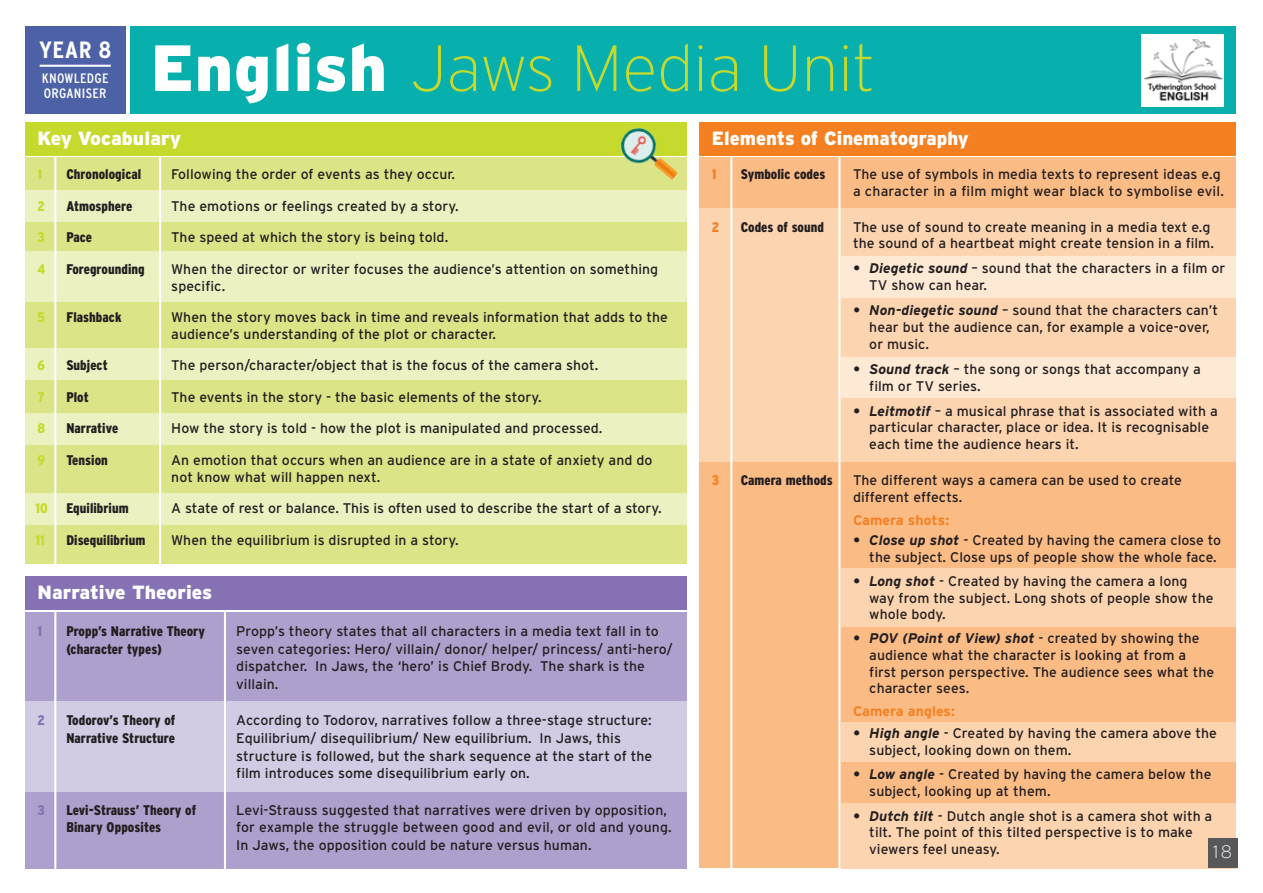
<style>
.page{position:relative;width:1263px;height:893px;background:#fff}
.page>*{position:absolute;margin:0;border:0;box-sizing:border-box;transform-origin:0 0}
.t1{font:200 65.1px "Interstate";letter-spacing:-.005em;color:#c6d92d}
.t2{font:700 23.55px "Interstate Condensed";color:#fff;scale:1.07 1}
.t3{font:900 19.05px "Interstate";color:#fff}
.t4{font:900 19.05px "Interstate";color:#fff;scale:.96 1}
.t5{font:200 18px "Interstate";color:#fff}
.t6{font:13.95px/16.8px "Interstate";letter-spacing:.005em;color:#231f20}
.t7{font:900 13.95px "Interstate Condensed";letter-spacing:.005em;color:#231f20}
.t8{font:700 13.95px "Interstate";letter-spacing:.005em;color:#f58021}
.t9{font:900 13.95px "Interstate Condensed";color:#c6d92d}
.t10{font:900 13.95px "Interstate Condensed";color:#8571b3}
.t11{font:900 13.95px "Interstate Condensed";color:#f58021}
.t12{font:13.65px/14.7px "Interstate Condensed";letter-spacing:.02em;color:#fff;scale:1.07 1}
.s1{font-weight:900;color:#fff}
.s2{font-weight:700;font-style:italic}
</style>
<div class="page">
<div style="left:25px;top:122px;width:662px;height:34px;background:#c6d92d"></div>
<div style="left:25px;top:576px;width:662px;height:34px;background:#8571b3"></div>
<div style="left:25px;top:158px;width:662px;height:406px;background:#dbe587"></div>
<div style="left:25px;top:612px;width:662px;height:256px;background:#ada0cd"></div>
<div style="left:25px;top:251px;width:662px;height:50px;background:#ebf1c1"></div>
<div style="left:25px;top:701px;width:662px;height:90px;background:#d1cbe4"></div>
<div style="left:25px;top:190px;width:662px;height:32px;background:#ebf1c1"></div>
<div style="left:25px;top:349px;width:662px;height:31px;background:#ebf1c1"></div>
<div style="left:25px;top:413px;width:662px;height:32px;background:#ebf1c1"></div>
<div style="left:25px;top:493px;width:662px;height:31px;background:#ebf1c1"></div>
<hr style="left:54px;top:156px;width:2px;height:416px;background:#fff">
<hr style="left:54px;top:611px;width:2px;height:274px;background:#fff">
<div style="left:699px;top:122px;width:536px;height:34px;background:#f58021"></div>
<div style="left:699px;top:158px;width:536px;height:710px;background:#fbbb85"></div>
<div style="left:699px;top:209px;width:536px;height:253px;background:#fdd4b0"></div>
<div style="left:840px;top:257px;width:395px;height:41px;background:#fee9d5"></div>
<div style="left:840px;top:358px;width:395px;height:40px;background:#fee9d5"></div>
<div style="left:840px;top:568px;width:395px;height:58px;background:#fdd4b0"></div>
<div style="left:840px;top:723px;width:395px;height:39px;background:#fdd4b0"></div>
<div style="left:840px;top:803px;width:395px;height:65px;background:#fdd4b0"></div>
<hr style="left:730px;top:156px;width:2px;height:720px;background:#fff">
<hr style="left:838px;top:156px;width:2px;height:720px;background:#fff">
<hr style="left:159px;top:156px;width:2px;height:416px;background:#fff">
<hr style="left:224px;top:611px;width:2px;height:274px;background:#fff">
<div style="left:130px;top:26px;width:1105px;height:88px;background:#07afad"></div>
<div style="left:25px;top:26px;width:100px;height:88px;background:#4d62a6"></div>
<hr style="left:40px;top:65px;width:71px;height:2px;background:#fff">
<div style="left:1142px;top:34px;width:82px;height:73px;background:#fff"></div>
<img style="left:1144px;top:39px;width:79px;height:62px">
<img style="left:613px;top:127px;width:74px;height:54px">
<div style="left:1208px;top:838px;width:29px;height:29px;background:#57585a"></div>
<p class="t2" style="left:39px;top:37px;width:69px">YEAR 8</p>
<p class="t12" style="left:42px;top:71px;width:64px">KNOWLEDGE<br>ORGANISER</p>
<p class="t1" style="left:151px;top:33px;width:726px"><span class="s1">English</span> Jaws Media Unit</p>
<p class="t3" style="left:38px;top:127px;width:145px">Key Vocabulary</p>
<p class="t9" style="left:38px;top:166px;width:6px">1</p>
<p class="t7" style="left:66px;top:166px;width:76px">Chronological</p>
<p class="t6" style="left:171px;top:166px;width:285px">Following the order of events as they occur.</p>
<p class="t9" style="left:38px;top:198px;width:9px">2</p>
<p class="t7" style="left:66px;top:198px;width:67px">Atmosphere</p>
<p class="t6" style="left:171px;top:197px;width:289px">The emotions or feelings created by a story.</p>
<p class="t9" style="left:38px;top:229px;width:9px">3</p>
<p class="t7" style="left:66px;top:229px;width:27px">Pace</p>
<p class="t6" style="left:171px;top:229px;width:278px">The speed at which the story is being told.</p>
<p class="t9" style="left:38px;top:261px;width:9px">4</p>
<p class="t7" style="left:66px;top:261px;width:80px">Foregrounding</p>
<p class="t6" style="left:171px;top:260px;width:488px">When the director or writer focuses the audience’s attention on something specific.</p>
<p class="t9" style="left:38px;top:309px;width:9px">5</p>
<p class="t7" style="left:66px;top:309px;width:57px">Flashback</p>
<p class="t6" style="left:171px;top:308px;width:498px">When the story moves back in time and reveals information that adds to the audience’s understanding of the plot or character.</p>
<p class="t9" style="left:38px;top:358px;width:9px">6</p>
<p class="t7" style="left:66px;top:358px;width:43px">Subject</p>
<p class="t6" style="left:171px;top:357px;width:428px">The person/character/object that is the focus of the camera shot.</p>
<p class="t9" style="left:38px;top:389px;width:9px">7</p>
<p class="t7" style="left:66px;top:389px;width:24px">Plot</p>
<p class="t6" style="left:171px;top:388px;width:372px">The events in the story - the basic elements of the story.</p>
<p class="t9" style="left:38px;top:421px;width:9px">8</p>
<p class="t7" style="left:66px;top:421px;width:53px">Narrative</p>
<p class="t6" style="left:171px;top:420px;width:433px">How the story is told - how the plot is manipulated and processed.</p>
<p class="t9" style="left:38px;top:452px;width:9px">9</p>
<p class="t7" style="left:66px;top:452px;width:43px">Tension</p>
<p class="t6" style="left:171px;top:451px;width:483px">An emotion that occurs when an audience are in a state of anxiety and do not know what will happen next.</p>
<p class="t9" style="left:35px;top:501px;width:14px">10</p>
<p class="t7" style="left:66px;top:501px;width:64px">Equilibrium</p>
<p class="t6" style="left:171px;top:500px;width:492px">A state of rest or balance. This is often used to describe the start of a story.</p>
<p class="t9" style="left:35px;top:532px;width:11px">11</p>
<p class="t7" style="left:66px;top:532px;width:81px">Disequilibrium</p>
<p class="t6" style="left:171px;top:531px;width:289px">When the equilibrium is disrupted in a story.</p>
<p class="t3" style="left:38px;top:582px;width:176px">Narrative Theories</p>
<p class="t10" style="left:38px;top:623px;width:6px">1</p>
<p class="t7" style="left:66px;top:623px;width:140px">Propp’s Narrative Theory</p>
<p class="t6" style="left:236px;top:623px;width:424px">Propp’s theory states that all characters in a media text fall in to</p>
<p class="t7" style="left:66px;top:641px;width:97px">(character types)</p>
<p class="t6" style="left:236px;top:640px;width:438px;line-height:17.7px">seven categories: Hero/ villain/ donor/ helper/ princess/ anti-hero/ dispatcher. In Jaws, the ‘hero’ is Chief Brody. The shark is the villain.</p>
<p class="t10" style="left:38px;top:713px;width:9px">2</p>
<p class="t7" style="left:66px;top:713px;width:110px">Todorov’s Theory of</p>
<p class="t6" style="left:236px;top:712px;width:417px">According to Todorov, narratives follow a three-stage structure:</p>
<p class="t7" style="left:66px;top:730px;width:110px">Narrative Structure</p>
<p class="t6" style="left:236px;top:729px;width:418px;line-height:17.7px">Equilibrium/ disequilibrium/ New equilibrium. In Jaws, this structure is followed, but the shark sequence at the start of the film introduces some disequilibrium early on.</p>
<p class="t10" style="left:38px;top:802px;width:9px">3</p>
<p class="t7" style="left:66px;top:802px;width:131px">Levi-Strauss’ Theory of</p>
<p class="t6" style="left:236px;top:801px;width:432px">Levi-Strauss suggested that narratives were driven by opposition,</p>
<p class="t7" style="left:66px;top:820px;width:96px">Binary Opposites</p>
<p class="t6" style="left:236px;top:819px;width:437px;line-height:17.7px">for example the struggle between good and evil, or old and young.<br>In Jaws, the opposition could be nature versus human.</p>
<p class="t4" style="left:712px;top:127px;width:269px">Elements of Cinematography</p>
<p class="t11" style="left:712px;top:167px;width:6px">1</p>
<p class="t7" style="left:741px;top:167px;width:86px">Symbolic codes</p>
<p class="t6" style="left:853px;top:166px;width:372px">The use of symbols in media texts to represent ideas e.g a character in a film might wear black to symbolise evil.</p>
<p class="t11" style="left:712px;top:219px;width:9px">2</p>
<p class="t7" style="left:741px;top:219px;width:85px">Codes of sound</p>
<p class="t6" style="left:853px;top:218px;width:362px">The use of sound to create meaning in a media text e.g the sound of a heartbeat might create tension in a film.</p>
<p class="t6" style="left:869px;top:260px;width:358px;text-indent:-16px"><span class="s2">• Diegetic sound</span> – sound that the characters in a film or<br>TV show can hear.</p>
<p class="t6" style="left:869px;top:302px;width:350px;text-indent:-16px"><span class="s2">• Non-diegetic sound</span> – sound that the characters can’t hear but the audience can, for example a voice-over, or music.</p>
<p class="t6" style="left:869px;top:360px;width:333px;text-indent:-16px"><span class="s2">• Sound track</span> – the song or songs that accompany a film or TV series.</p>
<p class="t6" style="left:869px;top:402px;width:350px;text-indent:-16px"><span class="s2">• Leitmotif</span> – a musical phrase that is associated with a particular character, place or idea. It is recognisable each time the audience hears it.</p>
<p class="t11" style="left:712px;top:472px;width:9px">3</p>
<p class="t7" style="left:741px;top:472px;width:94px">Camera methods</p>
<p class="t6" style="left:853px;top:471px;width:331px">The different ways a camera can be used to create different effects.</p>
<p class="t8" style="left:853px;top:512px;width:98px">Camera shots:</p>
<p class="t6" style="left:869px;top:532px;width:353px;text-indent:-16px"><span class="s2">• Close up shot</span> - Created by having the camera close to the subject. Close ups of people show the whole face.</p>
<p class="t6" style="left:869px;top:572px;width:346px;text-indent:-16px"><span class="s2">• Long shot</span> - Created by having the camera a long way from the subject. Long shots of people show the whole body.</p>
<p class="t6" style="left:869px;top:630px;width:347px;text-indent:-16px"><span class="s2">• POV (Point of View) shot</span> - created by showing the audience what the character is looking at from a first person perspective. The audience sees what the character sees.</p>
<p class="t8" style="left:853px;top:704px;width:103px">Camera angles:</p>
<p class="t6" style="left:869px;top:725px;width:349px;text-indent:-16px"><span class="s2">• High angle</span> - Created by having the camera above the subject, looking down on them.</p>
<p class="t6" style="left:869px;top:766px;width:344px;text-indent:-16px"><span class="s2">• Low angle</span> - Created by having the camera below the subject, looking up at them.</p>
<p class="t6" style="left:869px;top:807px;width:345px;text-indent:-16px"><span class="s2">• Dutch tilt</span> - Dutch angle shot is a camera shot with a tilt. The point of this tilted perspective is to make viewers feel uneasy.</p>
<p class="t5" style="left:1213px;top:842px;width:20px">18</p>
</div>
